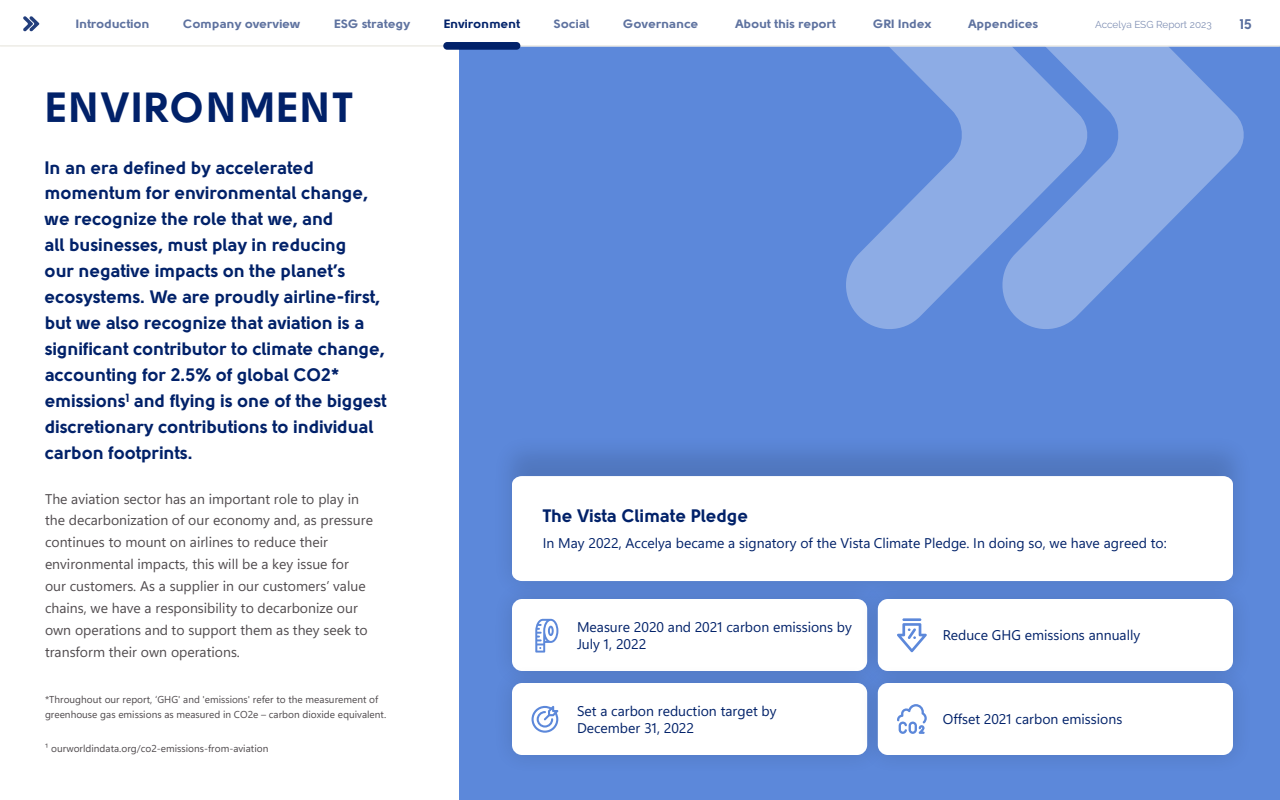
<style>
.page{position:relative;width:1280px;height:800px;background:#fff}
.page>*{position:absolute;margin:0;border:0;box-sizing:border-box;transform-origin:0 0}
.Copy_Body{font:900 42px "Solomon";letter-spacing:.04em;color:#012169}
.Copy_Body-2{font:900 18px/26px "Solomon";color:#012169}
.Copy_Body-3{font:14px/22px "Segoe UI Variable";color:#504b4e}
.Copy_Body-4{font:14px/17px "Segoe UI Variable";color:#012169}
.t1{font:900 14px "Solomon";color:#5a6f9e}
.t2{font:900 12px "Solomon";color:#5d719f;scale:1.09 1}
.t3{font:900 12px "Solomon";color:#012169;scale:1.09 1}
.Copy_Body-5{font:10px/15px "Segoe UI Variable";color:#504b4e}
.t4{font:10px "Raleway";color:#8090b4}
</style>
<div class="page">
<div style="left:459px;top:46px;width:821px;height:754px;background:#5c88da"></div>
<svg style="left:842px;top:46px;width:156px;height:283px;fill:#8dace5"></svg>
<svg style="left:998px;top:46px;width:249px;height:283px;fill:#8dace5"></svg>
<div style="left:492px;top:434px;width:761px;height:167px;background:#000;opacity:.13"></div>
<div style="left:512px;top:476px;width:721px;height:103px;background:#fff"></div>
<div style="left:492px;top:579px;width:395px;height:112px;background:#5781cf"></div>
<div style="left:512px;top:599px;width:355px;height:72px;background:#fff;border-radius:10px"></div>
<div style="left:858px;top:579px;width:395px;height:112px;background:#000;opacity:.13"></div>
<div style="left:878px;top:599px;width:355px;height:72px;background:#fff;border-radius:10px"></div>
<div style="left:492px;top:663px;width:395px;height:112px;background:#000;opacity:.13"></div>
<div style="left:512px;top:683px;width:355px;height:72px;background:#fff;border-radius:10px"></div>
<div style="left:858px;top:663px;width:395px;height:112px;background:#000;opacity:.13"></div>
<div style="left:878px;top:683px;width:355px;height:72px;background:#fff;border-radius:10px"></div>
<div style="left:543px;top:490px;width:654px;height:72px;background:#fff"></div>
<svg style="left:535px;top:619px;width:23px;height:34px"></svg>
<svg style="left:532px;top:706px;width:26px;height:27px"></svg>
<hr style="left:902px;top:618px;width:19px;height:3px;background:#5c88da">
<svg style="left:897px;top:623px;width:30px;height:29px"></svg>
<svg style="left:897px;top:704px;width:30px;height:30px"></svg>
<hr style="left:0;top:45px;width:1280px;height:1px;background:#efeee9">
<div style="left:443px;top:42px;width:77px;height:8px;background:#012169;border-radius:4px"></div>
<div style="left:183px;top:1px;width:116px;height:45px;background:#fff"></div>
<div style="left:68px;top:1px;width:90px;height:45px;background:#fff"></div>
<div style="left:321px;top:1px;width:94px;height:45px;background:#fff"></div>
<div style="left:433px;top:1px;width:93px;height:45px;background:#fff"></div>
<div style="left:537px;top:1px;width:73px;height:45px;background:#fff"></div>
<div style="left:613px;top:1px;width:99px;height:45px;background:#fff"></div>
<div style="left:964px;top:1px;width:84px;height:45px;background:#fff"></div>
<div style="left:859px;top:1px;width:98px;height:45px;background:#fff"></div>
<div style="left:724px;top:0;width:131px;height:46px;background:#fff"></div>
<svg style="left:23px;top:16px;width:16px;height:15px"></svg>
<p class="t2" style="left:76px;top:16px;width:69px">Introduction</p>
<p class="t2" style="left:183px;top:16px;width:109px">Company overview</p>
<p class="t2" style="left:334px;top:16px;width:71px">ESG strategy</p>
<p class="t3" style="left:444px;top:16px;width:72px">Environment</p>
<p class="t2" style="left:554px;top:16px;width:35px">Social</p>
<p class="t2" style="left:623px;top:16px;width:71px">Governance</p>
<p class="t2" style="left:735px;top:16px;width:94px">About this report</p>
<p class="t2" style="left:873px;top:16px;width:55px">GRI Index</p>
<p class="t2" style="left:968px;top:16px;width:66px">Appendices</p>
<p class="t4" style="left:1095px;top:19px;width:118px">Accelya ESG Report 2023</p>
<p class="t1" style="left:1240px;top:16px;width:14px">15</p>
<p class="Copy_Body" style="left:45px;top:82px;width:310px">ENVIRONMENT</p>
<p class="Copy_Body-2" style="left:45px;top:154px;width:343px">In an era defined by accelerated momentum for environmental change, we recognize the role that we, and<br>all businesses, must play in reducing<br>our negative impacts on the planet’s ecosystems. We are proudly airline-first, but we also recognize that aviation is a significant contributor to climate change, accounting for 2.5% of global CO2* emissions<sup>1</sup> and flying is one of the biggest discretionary contributions to individual carbon footprints.</p>
<p class="Copy_Body-3" style="left:45px;top:487px;width:329px">The aviation sector has an important role to play in the decarbonization of our economy and, as pressure continues to mount on airlines to reduce their environmental impacts, this will be a key issue for our customers. As a supplier in our customers’ value chains, we have a responsibility to decarbonize our own operations and to support them as they seek to transform their own operations.</p>
<p class="Copy_Body-5" style="left:45px;top:692px;width:343px">*Throughout our report, ‘GHG' and 'emissions' refer to the measurement of greenhouse gas emissions as measured in CO2e – carbon dioxide equivalent.</p>
<p class="Copy_Body-5" style="left:45px;top:741px;width:225px">¹ ourworldindata.org/co2-emissions-from-aviation</p>
<p class="Copy_Body-2" style="left:543px;top:503px;width:207px">The Vista Climate Pledge</p>
<p class="Copy_Body-4" style="left:543px;top:534px;width:626px">In May 2022, Accelya became a signatory of the Vista Climate Pledge. In doing so, we have agreed to:</p>
<p class="Copy_Body-4" style="left:577px;top:618px;width:276px">Measure 2020 and 2021 carbon emissions by<br>July 1, 2022</p>
<p class="Copy_Body-4" style="left:943px;top:626px;width:199px">Reduce GHG emissions annually</p>
<p class="Copy_Body-4" style="left:577px;top:702px;width:201px">Set a carbon reduction target by<br>December 31, 2022</p>
<p class="Copy_Body-4" style="left:943px;top:710px;width:181px">Offset 2021 carbon emissions</p>
</div>
